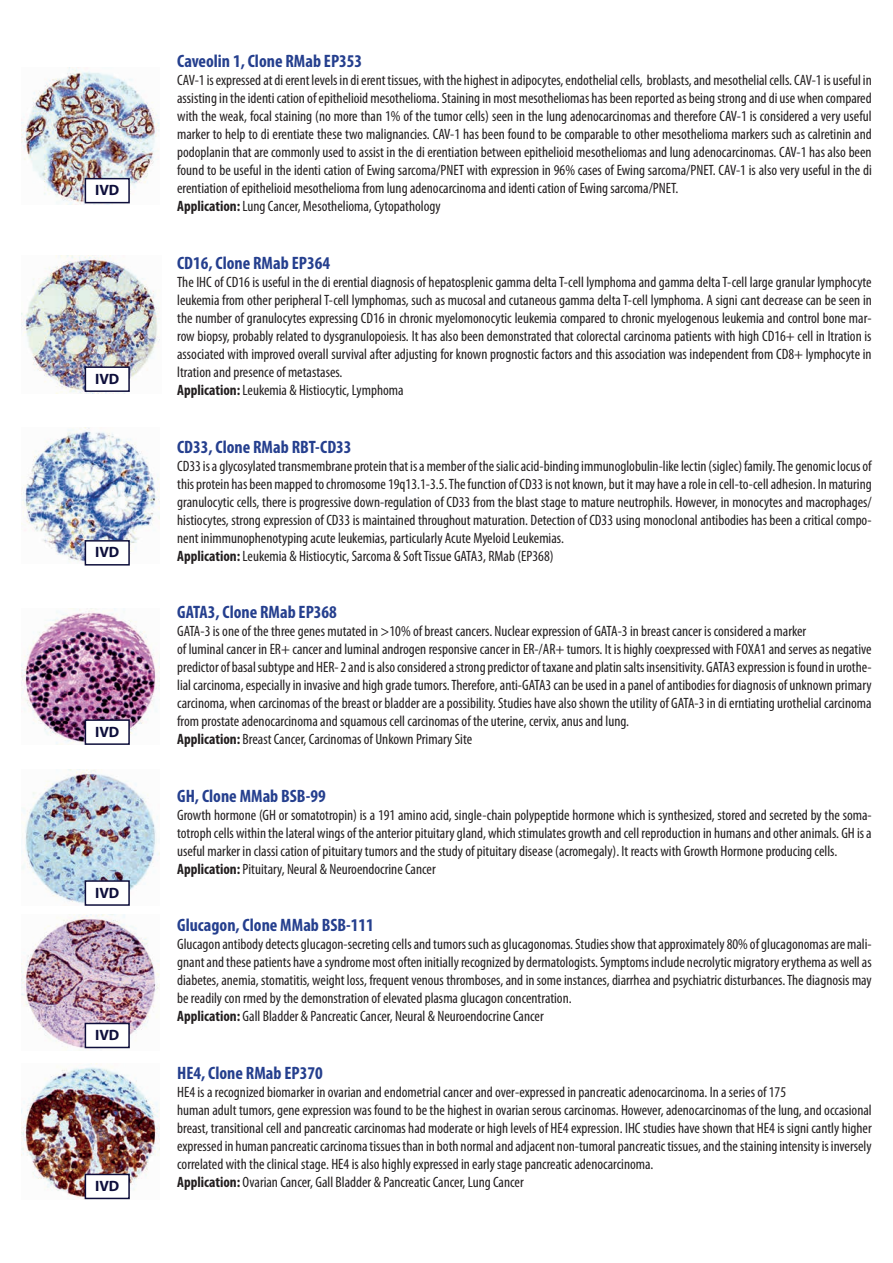
<style>
.page{position:relative;width:893px;height:1263px;background:#fff}
.page>*{position:absolute;margin:0;border:0;box-sizing:border-box;transform-origin:0 0}
.t1{font:700 condensed 18px "Myriad Pro";color:#253f8e}
.t2{font:condensed 15px/18px "Myriad Pro";color:#231f20}
.t3{font:700 15px "Myriad Pro";color:#0e0f3b}
.s1{font-weight:700}
</style>
<div class="page">
<img style="left:21px;top:608px;width:138px;height:136px">
<img style="left:21px;top:770px;width:138px;height:136px">
<img style="left:21px;top:914px;width:138px;height:136px">
<img style="left:21px;top:68px;width:139px;height:136px">
<img style="left:21px;top:255px;width:139px;height:138px">
<img style="left:21px;top:427px;width:138px;height:136px">
<img style="left:21px;top:1063px;width:138px;height:136px">
<div style="left:85px;top:179px;width:44px;height:24px;background:#fff"></div>
<div style="left:85px;top:178px;width:45px;height:25px;border:2px solid #0e0f3b"></div>
<div style="left:85px;top:367px;width:44px;height:24px;background:#fff"></div>
<div style="left:85px;top:366px;width:45px;height:26px;border:2px solid #0e0f3b"></div>
<div style="left:85px;top:541px;width:44px;height:24px;background:#fff"></div>
<div style="left:85px;top:540px;width:45px;height:25px;border:2px solid #0e0f3b"></div>
<div style="left:85px;top:720px;width:44px;height:24px;background:#fff"></div>
<div style="left:85px;top:719px;width:45px;height:26px;border:2px solid #0e0f3b"></div>
<div style="left:85px;top:881px;width:44px;height:24px;background:#fff"></div>
<div style="left:85px;top:880px;width:45px;height:26px;border:2px solid #0e0f3b"></div>
<div style="left:85px;top:1023px;width:44px;height:24px;background:#fff"></div>
<div style="left:85px;top:1023px;width:45px;height:25px;border:2px solid #0e0f3b"></div>
<div style="left:85px;top:1174px;width:44px;height:24px;background:#fff"></div>
<div style="left:85px;top:1174px;width:45px;height:25px;border:2px solid #0e0f3b"></div>
<p class="t3" style="left:95px;top:180px;width:26px">IVD</p>
<p class="t3" style="left:95px;top:369px;width:26px">IVD</p>
<p class="t3" style="left:95px;top:542px;width:26px">IVD</p>
<p class="t3" style="left:95px;top:722px;width:26px">IVD</p>
<p class="t3" style="left:95px;top:883px;width:26px">IVD</p>
<p class="t3" style="left:95px;top:1025px;width:26px">IVD</p>
<p class="t3" style="left:95px;top:1176px;width:26px">IVD</p>
<p class="t1" style="left:177px;top:50px;width:187px">Caveolin 1, Clone RMab EP353</p>
<p class="t2" style="left:177px;top:71px;width:696px">CAV-1 is expressed at di erent levels in di erent tissues, with the highest in adipocytes, endothelial cells, broblasts, and mesothelial cells. CAV-1 is useful in assisting in the identi cation of epithelioid mesothelioma. Staining in most mesotheliomas has been reported as being strong and di use when compared with the weak, focal staining (no more than 1% of the tumor cells) seen in the lung adenocarcinomas and therefore CAV-1 is considered a very useful marker to help to di erentiate these two malignancies. CAV-1 has been found to be comparable to other mesothelioma markers such as calretinin and podoplanin that are commonly used to assist in the di erentiation between epithelioid mesotheliomas and lung adenocarcinomas. CAV-1 has also been found to be useful in the identi cation of Ewing sarcoma/PNET with expression in 96% cases of Ewing sarcoma/PNET. CAV-1 is also very useful in the di erentiation of epithelioid mesothelioma from lung adenocarcinoma and identi cation of Ewing sarcoma/PNET.<br><span class="s1">Application:</span> Lung Cancer, Mesothelioma, Cytopathology</p>
<p class="t1" style="left:177px;top:252px;width:154px">CD16, Clone RMab EP364</p>
<p class="t2" style="left:177px;top:273px;width:696px">The IHC of CD16 is useful in the di erential diagnosis of hepatosplenic gamma delta T-cell lymphoma and gamma delta T-cell large granular lymphocyte leukemia from other peripheral T-cell lymphomas, such as mucosal and cutaneous gamma delta T-cell lymphoma. A signi cant decrease can be seen in the number of granulocytes expressing CD16 in chronic myelomonocytic leukemia compared to chronic myelogenous leukemia and control bone mar&shy;row biopsy, probably related to dysgranulopoiesis. It has also been demonstrated that colorectal carcinoma patients with high CD16+ cell in ltration is associated with improved overall survival after adjusting for known prognostic factors and this association was independent from CD8+ lymphocyte in ltration and presence of metastases.<br><span class="s1">Application:</span> Leukemia &amp; Histiocytic, Lymphoma</p>
<p class="t1" style="left:177px;top:435px;width:176px">CD33, Clone RMab RBT-CD33</p>
<p class="t2" style="left:177px;top:456px;width:696px">CD33 is a glycosylated transmembrane protein that is a member of the sialic acid-binding immunoglobulin-like lectin (siglec) family. The genomic locus of this protein has been mapped to chromosome 19q13.1-3.5. The function of CD33 is not known, but it may have a role in cell-to-cell adhesion. In maturing granulocytic cells, there is progressive down-regulation of CD33 from the blast stage to mature neutrophils. However, in monocytes and macrophages/ histiocytes, strong expression of CD33 is maintained throughout maturation. Detection of CD33 using monoclonal antibodies has been a critical compo&shy;nent inimmunophenotyping acute leukemias, particularly Acute Myeloid Leukemias.<br><span class="s1">Application:</span> Leukemia &amp; Histiocytic, Sarcoma &amp; Soft Tissue GATA3, RMab (EP368)</p>
<p class="t1" style="left:177px;top:601px;width:161px">GATA3, Clone RMab EP368</p>
<p class="t2" style="left:177px;top:622px;width:696px">GATA-3 is one of the three genes mutated in &gt;10% of breast cancers. Nuclear expression of GATA-3 in breast cancer is considered a marker<br>of luminal cancer in ER+ cancer and luminal androgen responsive cancer in ER-/AR+ tumors. It is highly coexpressed with FOXA1 and serves as negative predictor of basal subtype and HER- 2 and is also considered a strong predictor of taxane and platin salts insensitivity. GATA3 expression is found in urothe&shy;lial carcinoma, especially in invasive and high grade tumors. Therefore, anti-GATA3 can be used in a panel of antibodies for diagnosis of unknown primary carcinoma, when carcinomas of the breast or bladder are a possibility. Studies have also shown the utility of GATA-3 in di erntiating urothelial carcinoma from prostate adenocarcinoma and squamous cell carcinomas of the uterine, cervix, anus and lung.<br><span class="s1">Application:</span> Breast Cancer, Carcinomas of Unkown Primary Site</p>
<p class="t1" style="left:177px;top:785px;width:150px">GH, Clone MMab BSB-99</p>
<p class="t2" style="left:177px;top:806px;width:696px">Growth hormone (GH or somatotropin) is a 191 amino acid, single-chain polypeptide hormone which is synthesized, stored and secreted by the soma&shy;totroph cells within the lateral wings of the anterior pituitary gland, which stimulates growth and cell reproduction in humans and other animals. GH is a useful marker in classi cation of pituitary tumors and the study of pituitary disease (acromegaly). It reacts with Growth Hormone producing cells.<br><span class="s1">Application:</span> Pituitary, Neural &amp; Neuroendocrine Cancer</p>
<p class="t1" style="left:177px;top:914px;width:198px">Glucagon, Clone MMab BSB-111</p>
<p class="t2" style="left:177px;top:935px;width:696px">Glucagon antibody detects glucagon-secreting cells and tumors such as glucagonomas. Studies show that approximately 80% of glucagonomas are mali&shy;gnant and these patients have a syndrome most often initially recognized by dermatologists. Symptoms include necrolytic migratory erythema as well as diabetes, anemia, stomatitis, weight loss, frequent venous thromboses, and in some instances, diarrhea and psychiatric disturbances. The diagnosis may be readily con rmed by the demonstration of elevated plasma glucagon concentration.<br><span class="s1">Application:</span> Gall Bladder &amp; Pancreatic Cancer, Neural &amp; Neuroendocrine Cancer</p>
<p class="t1" style="left:177px;top:1062px;width:147px">HE4, Clone RMab EP370</p>
<p class="t2" style="left:177px;top:1083px;width:696px">HE4 is a recognized biomarker in ovarian and endometrial cancer and over-expressed in pancreatic adenocarcinoma. In a series of 175<br>human adult tumors, gene expression was found to be the highest in ovarian serous carcinomas. However, adenocarcinomas of the lung, and occasional breast, transitional cell and pancreatic carcinomas had moderate or high levels of HE4 expression. IHC studies have shown that HE4 is signi cantly higher expressed in human pancreatic carcinoma tissues than in both normal and adjacent non-tumoral pancreatic tissues, and the staining intensity is inversely correlated with the clinical stage. HE4 is also highly expressed in early stage pancreatic adenocarcinoma.<br><span class="s1">Application:</span> Ovarian Cancer, Gall Bladder &amp; Pancreatic Cancer, Lung Cancer</p>
</div>
